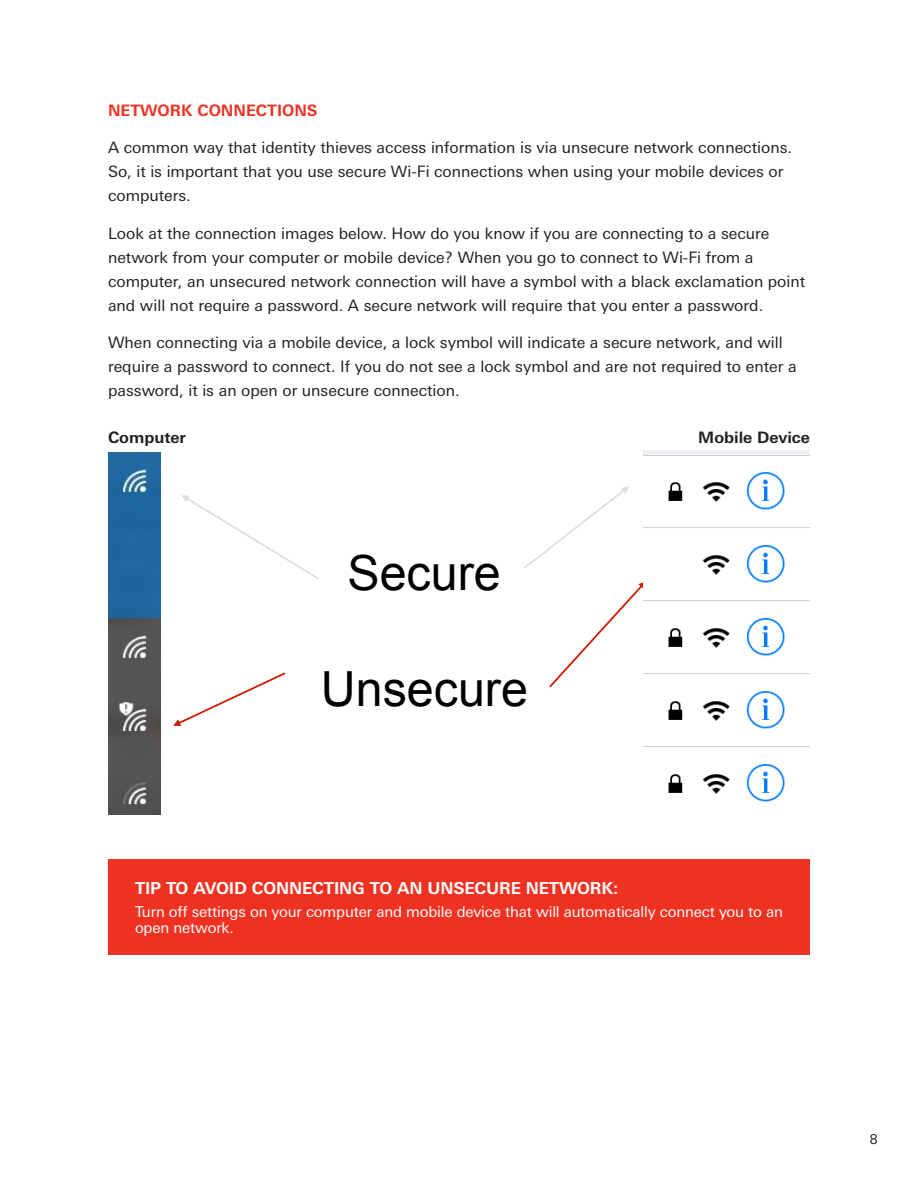
<style>
.page{position:relative;width:918px;height:1188px;background:#fff}
.page>*{position:absolute;margin:0;border:0;box-sizing:border-box;transform-origin:0 0}
.t1{font:48.45px "Arial";color:#000}
.t2{font:700 16.5px "Univers Nextfor GTB";letter-spacing:-.01em;color:#fff}
.t3{font:15.75px/24px "Univers Nextfor GTB";color:#231f20}
.t4{font:700 15.75px "Univers Nextfor GTB";color:#231f20}
.t5{font:700 15.75px "Univers Nextfor GTB";color:#ef3122}
.t6{font:15px/16.5px "Univers Nextfor GTB";letter-spacing:-.01em;color:#fff}
.t7{font:13.5px "Univers Nextfor GTB";color:#231f20}
</style>
<div class="page">
<svg style="left:524px;top:486px;width:105px;height:82px"></svg>
<svg style="left:549px;top:582px;width:95px;height:106px"></svg>
<svg style="left:173px;top:672px;width:113px;height:54px"></svg>
<svg style="left:182px;top:495px;width:137px;height:84px"></svg>
<img style="left:644px;top:450px;width:166px;height:352px">
<img style="left:108px;top:452px;width:52px;height:363px">
<div style="left:108px;top:860px;width:702px;height:95px;background:#ef3122"></div>
<p class="t5" style="left:108px;top:99px;width:211px">NETWORK CONNECTIONS</p>
<p class="t3" style="left:108px;top:135px;width:686px">A common way that identity thieves access information is via unsecure network connections.<br>So, it is important that you use secure Wi-Fi connections when using your mobile devices or computers.</p>
<p class="t3" style="left:108px;top:220px;width:699px">Look at the connection images below. How do you know if you are connecting to a secure network from your computer or mobile device? When you go to connect to Wi-Fi from a computer, an unsecured network connection will have a symbol with a black exclamation point and will not require a password. A secure network will require that you enter a password.</p>
<p class="t3" style="left:108px;top:330px;width:690px">When connecting via a mobile device, a lock symbol will indicate a secure network, and will require a password to connect. If you do not see a lock symbol and are not required to enter a password, it is an open or unsecure connection.</p>
<p class="t4" style="left:108px;top:426px;width:79px">Computer</p>
<p class="t4" style="left:698px;top:426px;width:113px">Mobile Device</p>
<p class="t1" style="left:347px;top:541px;width:155px">Secure</p>
<p class="t1" style="left:321px;top:658px;width:209px">Unsecure</p>
<p class="t2" style="left:135px;top:876px;width:485px">TIP TO AVOID CONNECTING TO AN UNSECURE NETWORK:</p>
<p class="t6" style="left:135px;top:902px;width:650px">Turn off settings on your computer and mobile device that will automatically connect you to an open network.</p>
<p class="t7" style="left:870px;top:1130px;width:9px">8</p>
</div>
